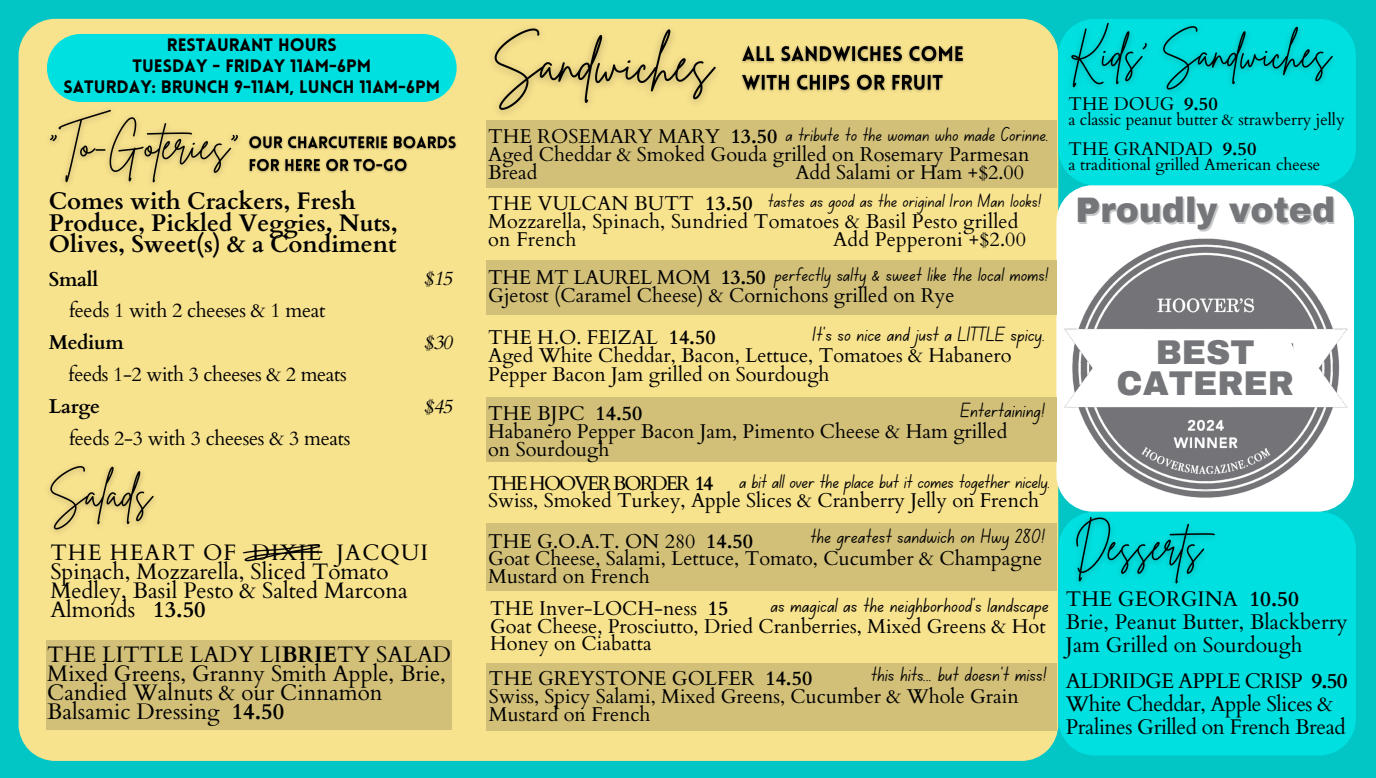
<style>
.page{position:relative;width:1376px;height:778px;background:#fff}
.page>*{position:absolute;margin:0;border:0;box-sizing:border-box;transform-origin:0 0}
.t1{font:900 34.6px "Archivo";color:#757679}
.t2{font:900 33.6px/30.6px "Archivo";color:#757679;text-align:center}
.t3{font:700 24px/21.6px "Cardo";letter-spacing:-.005em;color:#000}
.t4{font:22.4px/18.9px "Cardo";color:#000}
.t5{font:21.2px/23.1px "Cardo";color:#000}
.t6{font:21.2px/23.1px "Cardo";letter-spacing:-.02em;color:#000}
.t7{font:21.2px "Cardo";letter-spacing:-.04em;color:#000}
.t8{font:20.8px "Canva School Font";color:#000}
.t9{font:20px/18px "Cardo";color:#000}
.t10{font:20px "Canva School Font";letter-spacing:-.01em;color:#000}
.t11{font:20px "Cardo";letter-spacing:-.02em;color:#000}
.t12{font:20px "Cardo";letter-spacing:-.1em;color:#000}
.t13{font:700 20px "Cardo";letter-spacing:-.015em;color:#000}
.t14{font:italic 20px "Cardo";color:#000}
.t15{font:19.6px "Canva School Font";color:#000}
.t16{font:19.2px "Canva School Font";color:#000}
.t17{font:18.4px "Cardo";color:#000}
.t18{font:900 17.6px "Lovelo";color:#000}
.t19{font:16.4px "Cardo";letter-spacing:-.005em;color:#000}
.s1{font-weight:700}
</style>
<div class="page">
<div style="left:0;top:0;width:1375px;height:778px;background:#02c6c6"></div>
<div style="left:19px;top:19px;width:1039px;height:742px;background:#f7e28e"></div>
<div style="left:1056px;top:185px;width:297px;height:326px;background:#fff"></div>
<img style="left:1056px;top:238px;width:297px;height:261px">
<div style="left:1116px;top:334px;width:177px;height:68px;background:#fff"></div>
<div style="left:1058px;top:511px;width:297px;height:244px;background:#00e0e0"></div>
<div style="left:486px;top:397px;width:570px;height:65px;background:#d2c078"></div>
<div style="left:486px;top:120px;width:570px;height:67px;background:#d2c078"></div>
<img style="left:41px;top:101px;width:206px;height:92px">
<img style="left:482px;top:18px;width:246px;height:107px">
<img style="left:41px;top:458px;width:122px;height:82px">
<div style="left:486px;top:260px;width:570px;height:55px;background:#d2c078"></div>
<div style="left:486px;top:523px;width:570px;height:67px;background:#d2c078"></div>
<svg style="left:243px;top:544px;width:79px;height:17px"></svg>
<div style="left:46px;top:640px;width:405px;height:89px;background:#d2c078"></div>
<img style="left:737px;top:42px;width:232px;height:53px">
<div style="left:1058px;top:26px;width:297px;height:159px;background:#00e0e0"></div>
<img style="left:1061px;top:19px;width:280px;height:81px">
<img style="left:1066px;top:509px;width:158px;height:85px">
<img style="left:245px;top:132px;width:214px;height:43px">
<div style="left:47px;top:34px;width:409px;height:68px;background:#00e0e0;border-radius:34px"></div>
<div style="left:486px;top:663px;width:570px;height:67px;background:#d2c078"></div>
<p class="t18" style="left:167px;top:38px;width:171px">RESTAURANT HOURS</p>
<p class="t18" style="left:132px;top:59px;width:240px">TUESDAY - FRIDAY 11AM-6PM</p>
<h4 class="t18" style="left:63px;top:80px;width:378px">SATURDAY: BRUNCH 9-11AM, LUNCH 11AM-6PM</h4>
<p class="t3" style="left:49px;top:191px;width:350px">Comes with Crackers, Fresh<br>Produce, Pickled Veggies, Nuts,<br>Olives, Sweet(s) &amp; a Condiment</p>
<p class="t13" style="left:49px;top:266px;width:51px">Small</p>
<p class="t9" style="left:69px;top:302px;width:258px">feeds 1 with 2 cheeses &amp; 1 meat</p>
<p class="t13" style="left:49px;top:329px;width:77px">Medium</p>
<p class="t11" style="left:69px;top:361px;width:280px">feeds 1-2 with 3 cheeses &amp; 2 meats</p>
<h6 class="t13" style="left:49px;top:393px;width:53px">Large</h6>
<p class="t9" style="left:69px;top:429px;width:283px">feeds 2-3 with 3 cheeses &amp; 3 meats</p>
<h6 class="t14" style="left:424px;top:265px;width:30px">$15</h6>
<p class="t14" style="left:424px;top:329px;width:30px">$30</p>
<p class="t14" style="left:424px;top:393px;width:30px">$45</p>
<p class="t4" style="left:50px;top:544px;width:379px">THE HEART OF DIXIE JACQUI<br>Spinach, Mozzarella, Sliced Tomato<br>Medley, Basil Pesto &amp; Salted Marcona<br>Almonds <span class="s1">13.50</span></p>
<p class="t4" style="left:47px;top:645px;width:405px">THE LITTLE LADY LI<span class="s1">BRIE</span>TY SALAD<br>Mixed Greens, Granny Smith Apple, Brie,<br>Candied Walnuts &amp; our Cinnamon<br>Balsamic Dressing <span class="s1">14.50</span></p>
<p class="t15" style="left:785px;top:126px;width:265px">a tribute to the woman who made Corinne.</p>
<p class="t9" style="left:488px;top:128px;width:291px">THE ROSEMARY MARY <span class="s1">13.50</span></p>
<p class="t9" style="left:488px;top:146px;width:543px">Aged Cheddar &amp; Smoked Gouda grilled on Rosemary Parmesan<br>Bread</p>
<p class="t9" style="left:795px;top:164px;width:230px">Add Salami or Ham +$2.00</p>
<p class="t16" style="left:767px;top:192px;width:275px">tastes as good as the original Iron Man looks!</p>
<p class="t9" style="left:488px;top:195px;width:266px">THE VULCAN BUTT <span class="s1">13.50</span></p>
<p class="t9" style="left:488px;top:213px;width:532px">Mozzarella, Spinach, Sundried Tomatoes &amp; Basil Pesto grilled on French</p>
<p class="t9" style="left:833px;top:231px;width:194px">Add Pepperoni +$2.00</p>
<p class="t10" style="left:774px;top:266px;width:275px">perfectly salty &amp; sweet like the local moms!</p>
<p class="t11" style="left:488px;top:265px;width:279px">THE MT LAUREL MOM <span class="s1">13.50</span></p>
<p class="t9" style="left:488px;top:287px;width:467px">Gjetost (Caramel Cheese) &amp; Cornichons grilled on Rye</p>
<p class="t8" style="left:812px;top:325px;width:234px">It’s so nice and just a LITTLE spicy.</p>
<p class="t9" style="left:488px;top:329px;width:229px">THE H.O. FEIZAL <span class="s1">14.50</span></p>
<p class="t9" style="left:488px;top:347px;width:525px">Aged White Cheddar, Bacon, Lettuce, Tomatoes &amp; Habanero<br>Pepper Bacon Jam grilled on Sourdough</p>
<p class="t8" style="left:960px;top:400px;width:86px">Entertaining!</p>
<p class="t9" style="left:488px;top:405px;width:156px">THE BJPC <span class="s1">14.50</span></p>
<h5 class="t9" style="left:488px;top:423px;width:521px">Habanero Pepper Bacon Jam, Pimento Cheese &amp; Ham grilled</h5>
<p class="t9" style="left:488px;top:441px;width:123px">on Sourdough</p>
<p class="t10" style="left:739px;top:472px;width:313px">a bit all over the place but it comes together nicely.</p>
<p class="t9" style="left:488px;top:532px;width:266px">THE G.O.A.T. ON 280 <span class="s1">14.50</span></p>
<p class="t9" style="left:488px;top:550px;width:555px">Goat Cheese, Salami, Lettuce, Tomato, Cucumber &amp; Champagne</p>
<p class="t12" style="left:488px;top:470px;width:227px">THE HOOVER BORDER <span class="s1">14</span></p>
<p class="t9" style="left:488px;top:492px;width:552px">Swiss, Smoked Turkey, Apple Slices &amp; Cranberry Jelly on French</p>
<p class="t8" style="left:810px;top:527px;width:236px">the greatest sandwich on Hwy 280!</p>
<p class="t9" style="left:488px;top:568px;width:163px">Mustard on French</p>
<p class="t8" style="left:770px;top:595px;width:280px">as magical as the neighborhood’s landscape</p>
<p class="t9" style="left:490px;top:599px;width:240px">THE Inver-LOCH-ness <span class="s1">15</span></p>
<p class="t9" style="left:490px;top:617px;width:557px;line-height:17.7px">Goat Cheese, Prosciutto, Dried Cranberries, Mixed Greens &amp; Hot<br>Honey on Ciabatta</p>
<p class="t8" style="left:870px;top:665px;width:177px">this hits... but doesn’t miss!</p>
<h3 class="t9" style="left:489px;top:669px;width:325px">THE GREYSTONE GOLFER <span class="s1">14.50</span></h3>
<p class="t9" style="left:489px;top:687px;width:531px">Swiss, Spicy Salami, Mixed Greens, Cucumber &amp; Whole Grain<br>Mustard on French</p>
<p class="t17" style="left:1068px;top:92px;width:151px">THE DOUG <span class="s1">9.50</span></p>
<p class="t19" style="left:1068px;top:109px;width:277px">a classic peanut butter &amp; strawberry jelly</p>
<p class="t17" style="left:1068px;top:137px;width:189px">THE GRANDAD <span class="s1">9.50</span></p>
<p class="t19" style="left:1068px;top:154px;width:253px">a traditional grilled American cheese</p>
<p class="t1" style="left:1075px;top:192px;width:261px">Proudly voted</p>
<p class="t2" style="left:1116px;top:337px;width:179px">BEST<br>CATERER</p>
<p class="t5" style="left:1065px;top:587px;width:235px">THE GEORGINA <span class="s1">10.50</span></p>
<p class="t5" style="left:1065px;top:610px;width:283px">Brie, Peanut Butter, Blackberry<br>Jam Grilled on Sourdough</p>
<p class="t7" style="left:1065px;top:667px;width:283px">ALDRIDGE APPLE CRISP <span class="s1">9.50</span></p>
<p class="t6" style="left:1065px;top:692px;width:281px">White Cheddar, Apple Slices &amp;<br>Pralines Grilled on French Bread</p>
</div>
